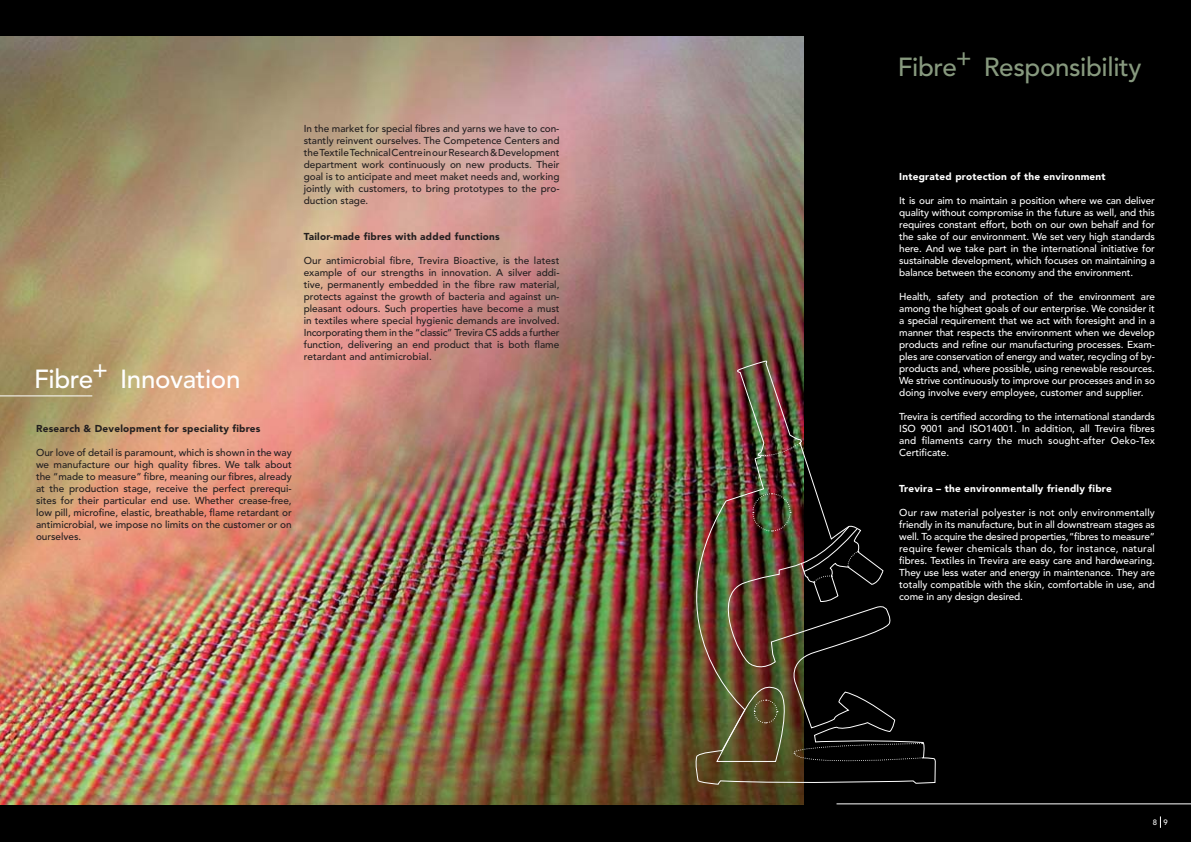
<style>
.page{position:relative;width:1191px;height:842px;background:#000}
.page>*{position:absolute;margin:0;border:0;box-sizing:border-box;transform-origin:0 0}
.t1{font:500 26px "Avenir LT Std";letter-spacing:-.015em;color:#87997e}
.t2{font:500 26px "Avenir LT Std";letter-spacing:-.015em;color:#fff}
.t3{font:500 24px "Avenir LT Std";color:#fff}
.t4{font:500 24px "Avenir LT Std";color:#87997e}
.t5{font:500 10px/12px "Avenir LT Std";color:#fff;text-align:justify}
.t6{font:500 10px/12px "Avenir LT Std";color:#231f20;text-align:justify}
.t7{font:900 10px "Avenir LT Std";letter-spacing:.025em;color:#fff}
.t8{font:900 10px "Avenir LT Std";letter-spacing:.025em;color:#231f20}
.t9{font:500 7.7px "Avenir LT Std";color:#fff}
</style>
<div class="page">
<img style="left:0;top:36px;width:803px;height:768px">
<svg style="left:1160px;top:816px;width:1px;height:12px"></svg>
<hr style="left:0;top:395px;width:92px;height:1px;background:#fff">
<hr style="left:836px;top:803px;width:355px;height:1px;background:#fff">
<img style="left:650px;top:361px;width:286px;height:444px">
<img style="left:752px;top:493px;width:39px;height:39px">
<svg style="left:800px;top:526px;width:59px;height:57px"></svg>
<svg style="left:716px;top:684px;width:207px;height:81px"></svg>
<svg style="left:761px;top:443px;width:39px;height:14px"></svg>
<h2 class="t3" style="left:92px;top:358px;width:17px">+</h2>
<h1 class="t2" style="left:34px;top:367px;width:208px">Fibre Innovation</h1>
<p class="t6" style="left:304px;top:123px;width:257px">In the market for special fibres and yarns we have to con&shy;stantly reinvent ourselves. The Competence Centers and the Textile Technical Centre in our Research &amp; Development department work continuously on new products. Their goal is to anticipate and meet maket needs and, working jointly with customers, to bring prototypes to the pro&shy;duction stage.</p>
<p class="t8" style="left:304px;top:232px;width:198px">Tailor-made fibres with added functions</p>
<p class="t6" style="left:304px;top:255px;width:257px">Our antimicrobial fibre, Trevira Bioactive, is the latest example of our strengths in innovation. A silver addi&shy;tive, permanently embedded in the fibre raw material, protects against the growth of bacteria and against un&shy;pleasant odours. Such properties have become a must in textiles where special hygienic demands are involved.<br>Incorporating them in the “classic” Trevira CS adds a further function, delivering an end product that is both flame retardant and antimicrobial.</p>
<p class="t8" style="left:36px;top:424px;width:226px">Research &amp; Development for speciality fibres</p>
<p class="t6" style="left:36px;top:447px;width:257px">Our love of detail is paramount, which is shown in the way we manufacture our high quality fibres. We talk about the “made to measure” fibre, meaning our fibres, already at the production stage, receive the perfect prerequi&shy;sites for their particular end use. Whether crease-free, low pill, microfine, elastic, breathable, flame retardant or antimicrobial, we impose no limits on the customer or on ourselves.</p>
<h2 class="t4" style="left:955px;top:46px;width:17px">+</h2>
<h1 class="t1" style="left:897px;top:54px;width:245px">Fibre Responsibility</h1>
<p class="t7" style="left:899px;top:172px;width:208px">Integrated protection of the environment</p>
<p class="t5" style="left:899px;top:195px;width:257px">It is our aim to maintain a position where we can deliver quality without compromise in the future as well, and this requires constant effort, both on our own behalf and for the sake of our environment. We set very high standards here. And we take part in the international initiative for sustainable development, which focuses on maintaining a balance between the economy and the environment.</p>
<p class="t5" style="left:899px;top:291px;width:257px">Health, safety and protection of the environment are among the highest goals of our enterprise. We consider it a special requirement that we act with foresight and in a manner that respects the environment when we develop products and refine our manufacturing processes. Exam&shy;ples are conservation of energy and water, recycling of by&shy;products and, where possible, using renewable resources.<br>We strive continuously to improve our processes and in so doing involve every employee, customer and supplier.</p>
<p class="t5" style="left:899px;top:411px;width:257px">Trevira is certified according to the international standards ISO 9001 and ISO14001. In addition, all Trevira fibres and filaments carry the much sought-after Oeko-Tex Certificate.</p>
<p class="t7" style="left:899px;top:484px;width:214px">Trevira – the environmentally friendly fibre</p>
<p class="t5" style="left:899px;top:507px;width:257px">Our raw material polyester is not only environmentally friendly in its manufacture, but in all downstream stages as well. To acquire the desired properties, “fibres to measure” require fewer chemicals than do, for instance, natural fibres. Textiles in Trevira are easy care and hardwearing.<br>They use less water and energy in maintenance. They are totally compatible with the skin, comfortable in use, and come in any design desired.</p>
<p class="t9" style="left:1152px;top:819px;width:17px">8 9</p>
</div>
